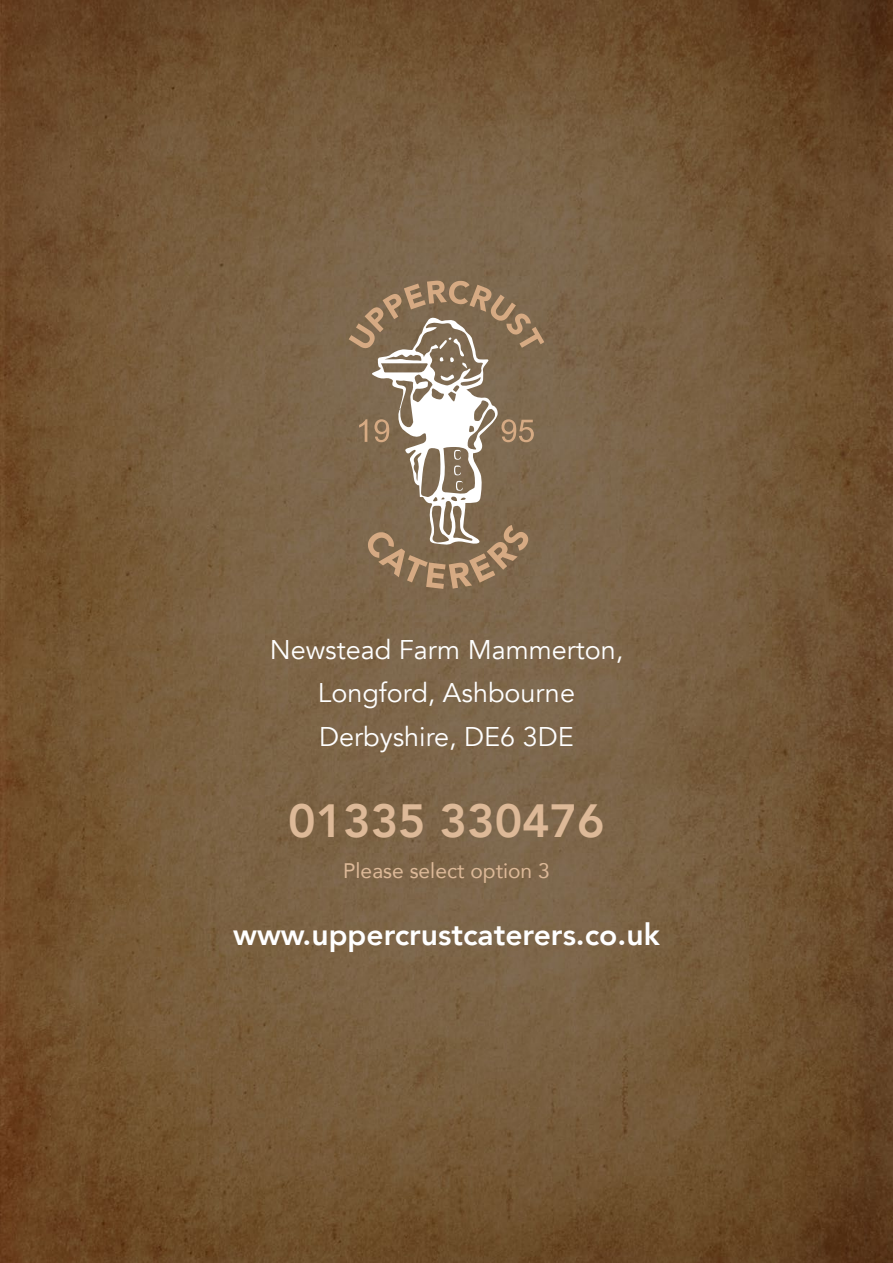
<style>
.page{position:relative;width:893px;height:1263px;background:#fff}
.page>*{position:absolute;margin:0;border:0;box-sizing:border-box;transform-origin:0 0}
.t1{font:800 46.5px "Avenir";color:#ddb998}
.t2{font:800 30px "Avenir";color:#fff}
.t3{font:27px/43.5px "Avenir";color:#fff;text-align:center}
.t4{font:21px "Avenir";color:#ddb998}
</style>
<div class="page">
<img style="left:0;top:0;width:893px;height:1263px">
<svg style="left:349px;top:281px;width:195px;height:308px;background:#947f67"></svg>
<p class="t3" style="left:270px;top:628px;width:355px">Newstead Farm Mammerton,<br>Longford, Ashbourne<br>Derbyshire, DE6 3DE</p>
<h1 class="t1" style="left:288px;top:785px;width:318px">01335 330476</h1>
<p class="t4" style="left:343px;top:854px;width:208px">Please select option 3</p>
<p class="t2" style="left:233px;top:911px;width:428px">www.uppercrustcaterers.co.uk</p>
</div>
